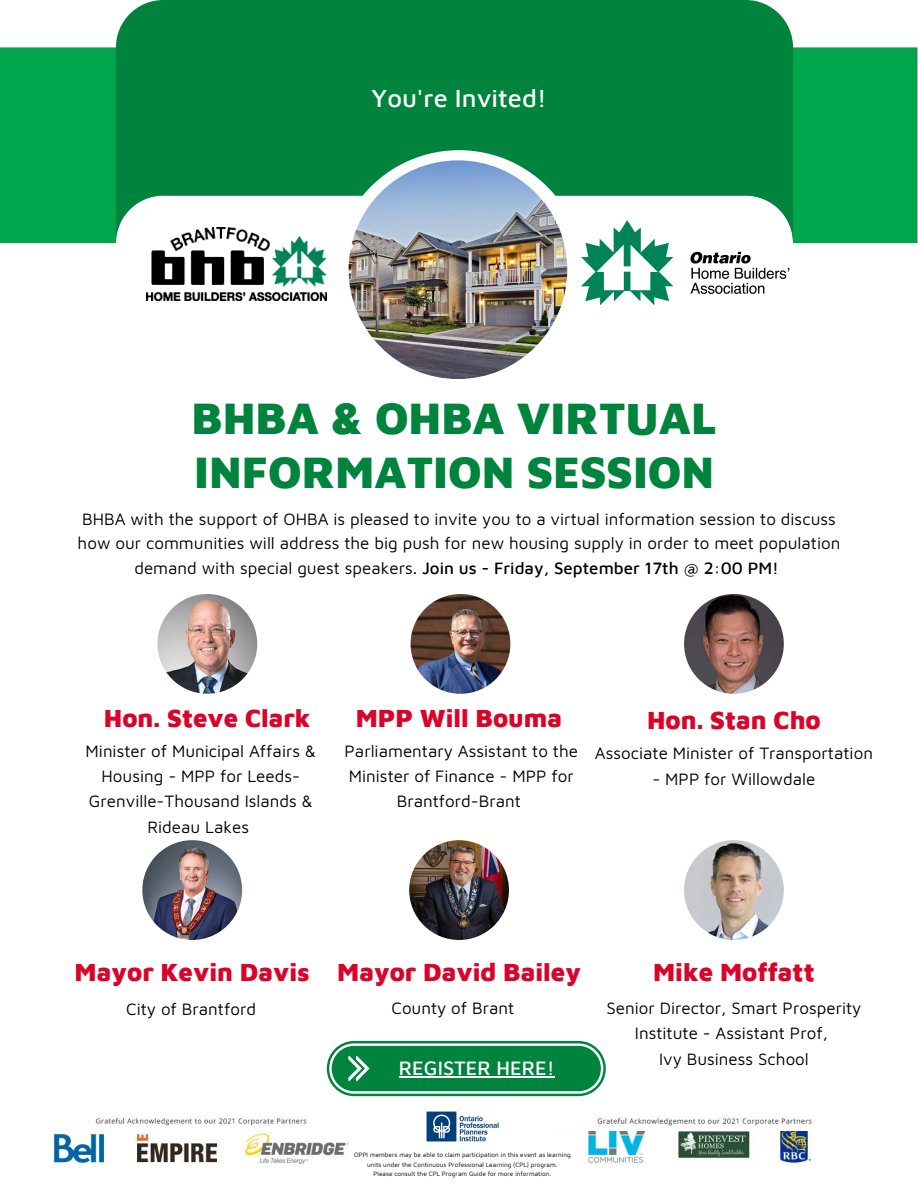
<style>
.page{position:relative;width:918px;height:1188px;background:#fff}
.page>*{position:absolute;margin:0;border:0;box-sizing:border-box;transform-origin:0 0}
.t1{font:900 45.15px/54px "Maven Pro";color:#00843d}
.t2{font:900 25.35px "Maven Pro";color:#d90429}
.t3{font:500 25.35px "Maven Pro";color:#fff}
.t4{font:500 19.95px "Maven Pro";color:#fff}
.t5{font:16.95px/25.3px "Maven Pro";color:#000;text-align:center}
.t6{font:6.45px/9.6px "Maven Pro";color:#000;text-align:center}
.s1{font-weight:500}
</style>
<div class="page">
<div style="left:0;top:47px;width:917px;height:196px;background:#00a54c"></div>
<svg style="left:116px;top:0;width:677px;height:243px;background:#18904f"></svg>
<svg style="left:334px;top:150px;width:250px;height:229px"></svg>
<img style="left:349px;top:160px;width:218px;height:219px;border-radius:50%">
<img style="left:147px;top:228px;width:180px;height:73px">
<img style="left:582px;top:221px;width:215px;height:86px">
<img style="left:53px;top:1118px;width:296px;height:46px">
<img style="left:409px;top:840px;width:100px;height:100px;border-radius:50%">
<img style="left:142px;top:840px;width:100px;height:100px;border-radius:50%">
<img style="left:684px;top:594px;width:100px;height:100px;border-radius:50%">
<img style="left:411px;top:594px;width:99px;height:100px;border-radius:50%">
<img style="left:157px;top:594px;width:100px;height:100px;border-radius:50%">
<img style="left:684px;top:840px;width:100px;height:100px;border-radius:50%">
<svg style="left:327px;top:1041px;width:279px;height:55px;background:#29975c"></svg>
<hr style="left:399px;top:1076px;width:156px;height:1px;background:#fff">
<img style="left:587px;top:1131px;width:225px;height:33px">
<img style="left:597px;top:1118px;width:215px;height:8px">
<img style="left:426px;top:1111px;width:72px;height:31px">
<p class="t3" style="left:371px;top:83px;width:177px">You're Invited!</p>
<p class="t1" style="left:192px;top:390px;width:527px">BHBA &amp; OHBA VIRTUAL<br>INFORMATION SESSION</p>
<p class="t5" style="left:78px;top:506px;width:764px;line-height:24.8px">BHBA with the support of OHBA is pleased to invite you to a virtual information session to discuss how our communities will address the big push for new housing supply in order to meet population demand with special guest speakers. <span class="s1">Join us - Friday, September 17th @ 2:00 PM!</span></p>
<p class="t2" style="left:104px;top:703px;width:208px">Hon. Steve Clark</p>
<p class="t2" style="left:356px;top:703px;width:208px">MPP Will Bouma</p>
<p class="t5" style="left:345px;top:737px;width:235px">Parliamentary Assistant to the<br>Minister of Finance - MPP for<br>Brantford-Brant</p>
<p class="t5" style="left:86px;top:737px;width:232px">Minister of Municipal Affairs &amp;<br>Housing - MPP for Leeds-<br>Grenville-Thousand Islands &amp;<br>Rideau Lakes</p>
<p class="t2" style="left:647px;top:704px;width:175px">Hon. Stan Cho</p>
<p class="t5" style="left:595px;top:740px;width:280px">Associate Minister of Transportation</p>
<p class="t5" style="left:653px;top:765px;width:164px">- MPP for Willowdale</p>
<p class="t2" style="left:75px;top:957px;width:237px">Mayor Kevin Davis</p>
<p class="t5" style="left:126px;top:995px;width:131px">City of Brantford</p>
<p class="t2" style="left:337px;top:957px;width:245px">Mayor David Bailey</p>
<p class="t5" style="left:391px;top:995px;width:124px">County of Brant</p>
<p class="t4" style="left:399px;top:1056px;width:157px">REGISTER HERE!</p>
<p class="t2" style="left:653px;top:957px;width:163px">Mike Moffatt</p>
<p class="t5" style="left:606px;top:995px;width:256px">Senior Director, Smart Prosperity<br>Institute - Assistant Prof,</p>
<p class="t5" style="left:659px;top:1045px;width:151px">Ivy Business School</p>
<p class="t6" style="left:354px;top:1150px;width:218px">OPPI members may be able to claim participation in this event as learning units under the Continuous Professional Learning (CPL) program.</p>
<p class="t6" style="left:374px;top:1169px;width:179px">Please consult the CPL Program Guide for more information.</p>
</div>
